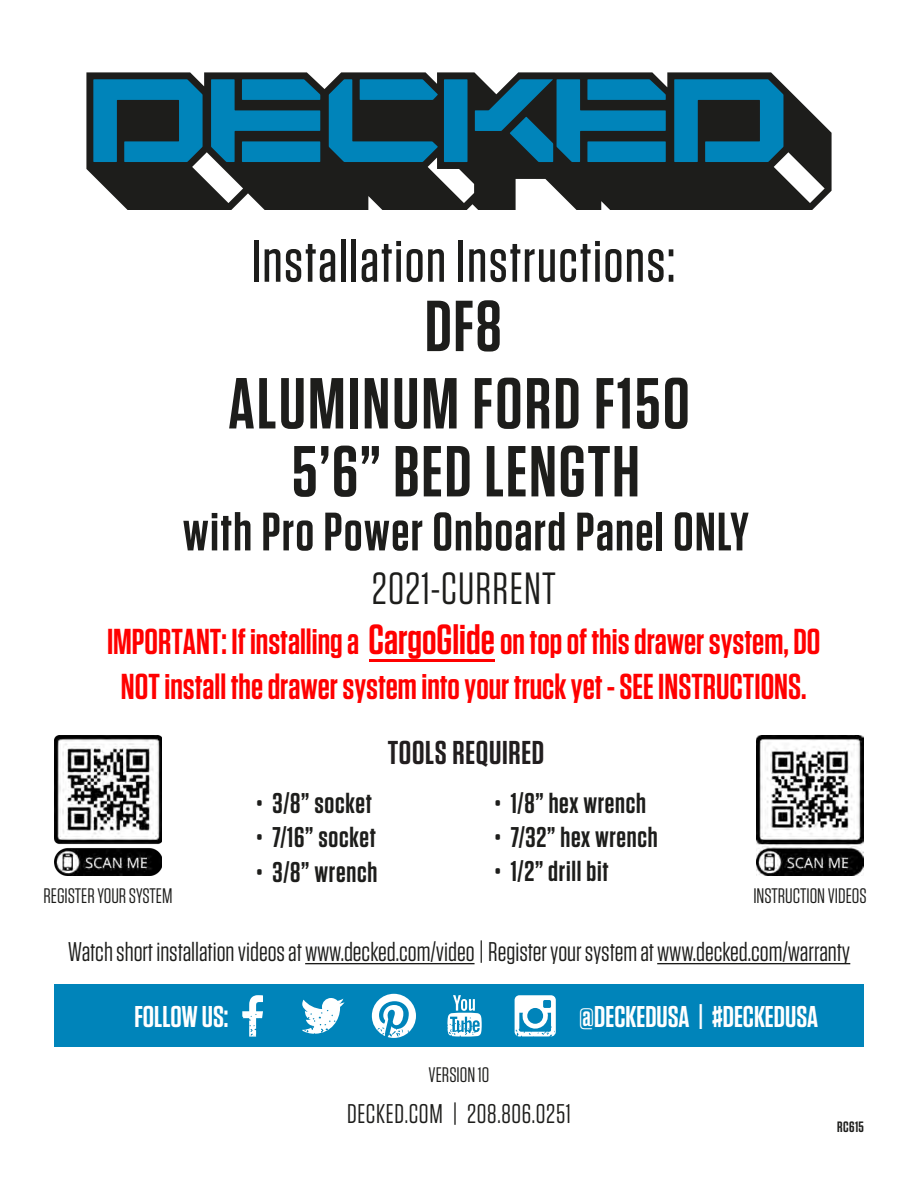
<style>
.page{position:relative;width:918px;height:1188px;background:#fff}
.page>*{position:absolute;margin:0;border:0;box-sizing:border-box;transform-origin:0 0}
.t1{font:600 72px "Tungsten";letter-spacing:.03em;color:#1d1d1b}
.t2{font:500 60px "Tungsten";letter-spacing:.025em;color:#1d1d1b}
.t3{font:600 54px "Tungsten";letter-spacing:.025em;color:#1d1d1b}
.t4{font:45px "Tungsten";letter-spacing:.025em;color:#1d1d1b}
.t5{font:600 36px/45.5px "Tungsten";color:#f00;text-align:center}
.t6{font:600 33px "Tungsten";letter-spacing:.02em;color:#221e1f}
.STEP_HEADER{font:600 30px "Tungsten";color:#fff}
.t7{font:600 28.5px "Tungsten";letter-spacing:.025em;color:#1d1d1b}
.Step_Instructions{font:27px "Tungsten";color:#1d1d1b}
.Step_Instructions-2{font:27px "Tungsten";letter-spacing:.025em;color:#1d1d1b}
.t8{font:21px "Tungsten";color:#1d1d1b}
.t9{font:600 15px "Tungsten";letter-spacing:.025em;color:#1d1d1b}
.s1{font-size:42px}
</style>
<div class="page">
<svg style="left:86px;top:72px;width:746px;height:138px;fill:#1d1d1b"></svg>
<svg style="left:93px;top:79px;width:690px;height:83px;background:#0d5e7e"></svg>
<hr style="left:305px;top:963px;width:170px;height:1px;background:#1d1d1b">
<hr style="left:657px;top:963px;width:193px;height:1px;background:#1d1d1b">
<div style="left:54px;top:984px;width:810px;height:62px;background:#0084ba"></div>
<svg style="left:242px;top:995px;width:21px;height:42px"></svg>
<svg style="left:302px;top:998px;width:43px;height:36px"></svg>
<svg style="left:447px;top:995px;width:35px;height:42px"></svg>
<svg style="left:372px;top:994px;width:44px;height:44px"></svg>
<svg style="left:515px;top:995px;width:41px;height:41px"></svg>
<img style="left:756px;top:736px;width:108px;height:140px">
<img style="left:54px;top:736px;width:108px;height:140px">
<hr style="left:369px;top:659px;width:125px;height:2px;background:#f00">
<p class="t2" style="left:252px;top:230px;width:425px">Installation Instructions:</p>
<p class="t1" style="left:425px;top:288px;width:78px">DF8</p>
<p class="t1" style="left:228px;top:366px;width:463px">ALUMINUM FORD F150</p>
<h1 class="t1" style="left:292px;top:433px;width:349px">5’6” BED LENGTH</h1>
<h3 class="t3" style="left:183px;top:503px;width:568px">with Pro Power Onboard Panel ONLY</h3>
<p class="t4" style="left:372px;top:566px;width:185px">2021-CURRENT</p>
<p class="t5" style="left:107px;top:619px;width:715px">IMPORTANT: If installing a <span class="s1">CargoGlide</span> on top of this drawer system, DO<br>NOT install the drawer system into your truck yet - SEE INSTRUCTIONS.</p>
<p class="t6" style="left:388px;top:735px;width:158px">TOOLS REQUIRED</p>
<p class="t7" style="left:256px;top:788px;width:117px">• 3/8” socket</p>
<p class="t7" style="left:256px;top:823px;width:121px">• 7/16” socket</p>
<p class="t7" style="left:256px;top:857px;width:122px">• 3/8” wrench</p>
<p class="t7" style="left:495px;top:788px;width:153px">• 1/8” hex wrench</p>
<p class="t7" style="left:495px;top:822px;width:165px">• 7/32” hex wrench</p>
<p class="t7" style="left:495px;top:857px;width:116px">• 1/2” drill bit</p>
<p class="t8" style="left:44px;top:885px;width:130px">REGISTER YOUR SYSTEM</p>
<p class="t8" style="left:753px;top:885px;width:115px">INSTRUCTION VIDEOS</p>
<p class="Step_Instructions" style="left:68px;top:938px;width:784px">Watch short installation videos at www.decked.com/video | Register your system at www.decked.com/warranty</p>
<p class="STEP_HEADER" style="left:134px;top:1000px;width:96px">FOLLOW US:</p>
<p class="STEP_HEADER" style="left:579px;top:1001px;width:240px">@DECKEDUSA | #DECKEDUSA</p>
<p class="t8" style="left:429px;top:1063px;width:62px">VERSION 10</p>
<p class="Step_Instructions-2" style="left:347px;top:1100px;width:225px">DECKED.COM | 208.806.0251</p>
<p class="t9" style="left:837px;top:1119px;width:28px">RC615</p>
</div>
